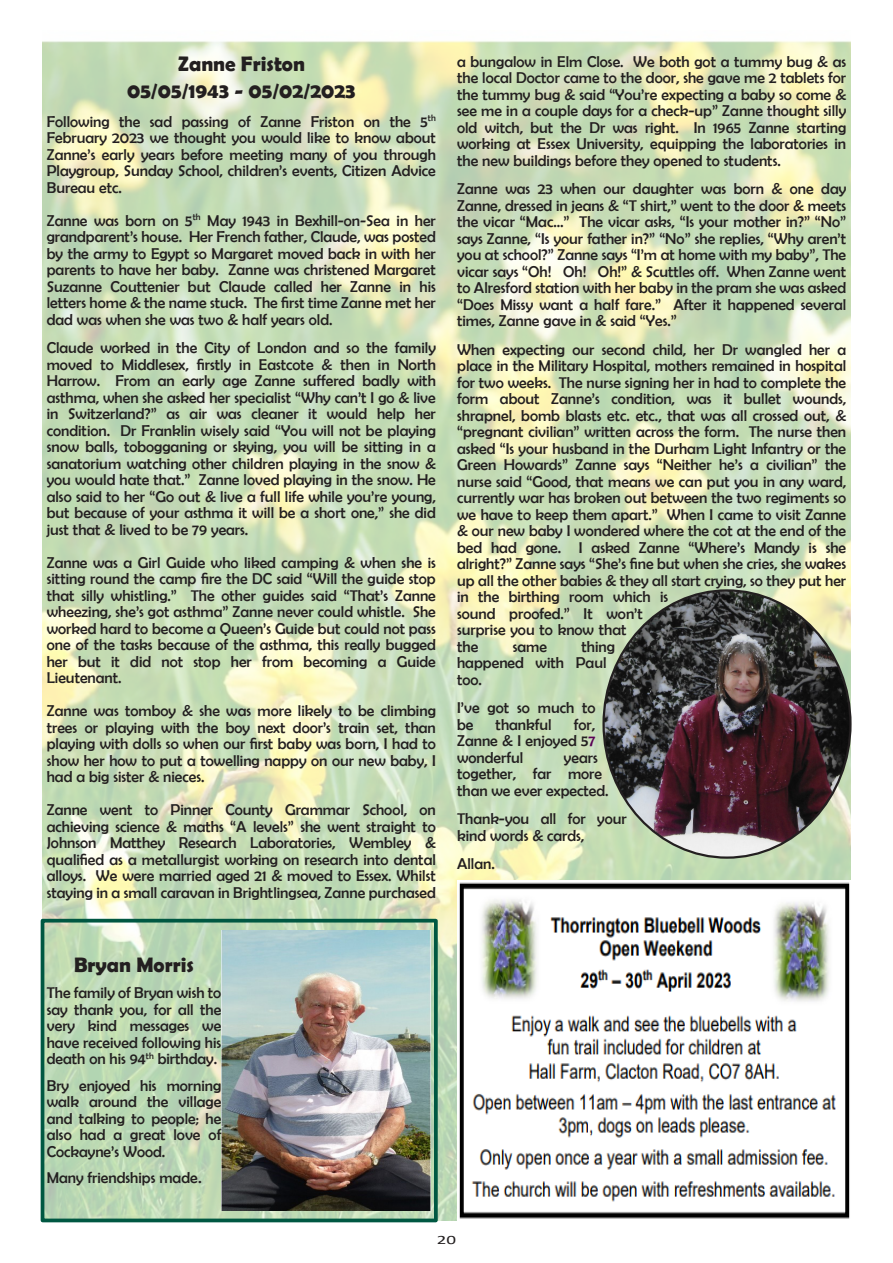
<style>
.page{position:relative;width:893px;height:1263px;background:#fff}
.page>*{position:absolute;margin:0;border:0;box-sizing:border-box;transform-origin:0 0}
.t1{font:700 21px/27px "Berlin Sans FB Demi";color:#231f20;text-align:center}
.t2{font:15.75px/16.5px "Berlin Sans FB";color:#231f20;text-align:justify}
.t3{font:12.75px "Calibri";color:#231f20;scale:1.49 1}
.s1{color:#590155}
.s2{font-family:"Tw Cen";font-weight:800;font-stretch:condensed}
</style>
<div class="page">
<img style="left:43px;top:41px;width:807px;height:1179px">
<img style="left:221px;top:931px;width:209px;height:280px">
<div style="left:41px;top:919px;width:397px;height:303px;border:4px solid #005842"></div>
<img style="left:457px;top:880px;width:393px;height:340px">
<img style="left:604px;top:590px;width:246px;height:268px;border-radius:50%">
<h1 class="t1" style="left:127px;top:50px;width:230px">Zanne Friston<br>05/05/1943 - 05/02/2023</h1>
<p class="t2" style="left:47px;top:113px;width:391px">Following the sad passing of Zanne Friston on the 5<sup>th </sup>February 2023 we thought you would like to know about Zanne’s early years before meeting many of you through Playgroup, Sunday School, children’s events, Citizen Advice Bureau etc.</p>
<p class="t2" style="left:47px;top:212px;width:391px">Zanne was born on 5<sup>th</sup> May 1943 in Bexhill-on-Sea in her grandparent’s house. Her French father, Claude, was posted by the army to Egypt so Margaret moved back in with her parents to have her baby. Zanne was christened Margaret Suzanne Couttenier but Claude called her Zanne in his letters home &amp; the name stuck. The first time Zanne met her dad was when she was two &amp; half years old.</p>
<p class="t2" style="left:47px;top:339px;width:391px">Claude worked in the City of London and so the family moved to Middlesex, firstly in Eastcote &amp; then in North Harrow. From an early age Zanne suffered badly with asthma, when she asked her specialist “Why can’t I go &amp; live in Switzerland?” as air was cleaner it would help her condition. Dr Franklin wisely said “You will not be playing snow balls, tobogganing or skying, you will be sitting in a sanatorium watching other children playing in the snow &amp; you would hate that.” Zanne loved playing in the snow. He also said to her “Go out &amp; live a full life while you’re young, but because of your asthma it will be a short one,” she did just that &amp; lived to be 79 years.</p>
<p class="t2" style="left:47px;top:554px;width:391px">Zanne was a Girl Guide who liked camping &amp; when she is sitting round the camp fire the DC said “Will the guide stop that silly whistling.” The other guides said “That’s Zanne wheezing, she’s got asthma” Zanne never could whistle. She worked hard to become a Queen’s Guide but could not pass one of the tasks because of the asthma, this really bugged her but it did not stop her from becoming a Guide Lieutenant.</p>
<p class="t2" style="left:47px;top:702px;width:391px">Zanne was tomboy &amp; she was more likely to be climbing trees or playing with the boy next door’s train set, than playing with dolls so when our first baby was born, I had to show her how to put a towelling nappy on our new baby, I had a big sister &amp; nieces.</p>
<p class="t2" style="left:47px;top:801px;width:391px">Zanne went to Pinner County Grammar School, on achieving science &amp; maths “A levels” she went straight to Johnson Matthey Research Laboratories, Wembley &amp; qualified as a metallurgist working on research into dental alloys. We were married aged 21 &amp; moved to Essex. Whilst staying in a small caravan in Brightlingsea, Zanne purchased</p>
<p class="t2" style="left:457px;top:53px;width:391px">a bungalow in Elm Close. We both got a tummy bug &amp; as the local Doctor came to the door, she gave me 2 tablets for the tummy bug &amp; said “You’re expecting a baby so come &amp; see me in a couple days for a check-up” Zanne thought silly old witch, but the Dr was right. In 1965 Zanne starting working at Essex University, equipping the laboratories in the new buildings before they opened to students.</p>
<p class="t2" style="left:457px;top:180px;width:391px">Zanne was 23 when our daughter was born &amp; one day Zanne, dressed in jeans &amp; “T shirt,” went to the door &amp; meets the vicar “Mac…” The vicar asks, “Is your mother in?” “No” says Zanne, “Is your father in?” “No” she replies, “Why aren’t you at school?” Zanne says “I’m at home with my baby”, The vicar says “Oh! Oh! Oh!” &amp; Scuttles off. When Zanne went to Alresford station with her baby in the pram she was asked “Does Missy want a half fare.” After it happened several times, Zanne gave in &amp; said “Yes.”</p>
<p class="t2" style="left:457px;top:341px;width:391px;text-align:left">When expecting our second child, her Dr wangled her a place in the Military Hospital, mothers remained in hospital for two weeks. The nurse signing her in had to complete the form about Zanne’s condition, was it bullet wounds, shrapnel, bomb blasts etc. etc., that was all crossed out, &amp; “pregnant civilian” written across the form. The nurse then asked “Is your husband in the Durham Light Infantry or the Green Howards” Zanne says “Neither he’s a civilian” the nurse said “Good, that means we can put you in any ward, currently war has broken out between the two regiments so we have to keep them apart.” When I came to visit Zanne &amp; our new baby I wondered where the cot at the end of the bed had gone. I asked Zanne “Where’s Mandy is she alright?” Zanne says “She’s fine but when she cries, she wakes up all the other babies &amp; they all start crying, so they put her in the birthing room which is<br>sound proofed.” It won’t<br>surprise you to know that<br>the</p>
<p class="t2" style="left:457px;top:638px;width:159px;text-align:left;text-indent:124px">thing happened with Paul too.</p>
<p class="t2" style="left:457px;top:699px;width:140px">I’ve got so much to be</p>
<p class="t2" style="left:513px;top:638px;width:36px">same</p>
<p class="t2" style="left:457px;top:716px;width:140px;text-indent:117px">for, Zanne &amp; I enjoyed 5<span class="s1">7 </span>wonderful</p>
<p class="t2" style="left:496px;top:716px;width:57px">thankful</p>
<p class="t2" style="left:457px;top:749px;width:153px;text-align:left;text-indent:107px">years together, far more than we ever expected.</p>
<p class="t2" style="left:457px;top:810px;width:171px">Thank-you all for your kind words &amp; cards,</p>
<p class="t2" style="left:457px;top:855px;width:39px">Allan.</p>
<h1 class="t1" style="left:74px;top:951px;width:121px">Bryan Morris</h1>
<p class="t2" style="left:47px;top:984px;width:176px">The family of Bryan wish to say thank you, for all the very kind messages we have received following his death on his 94<sup>th</sup> birthday.</p>
<p class="t2" style="left:47px;top:1077px;width:176px">Bry enjoyed his morning walk around the village and talking to people; he also had a great love of Cockayne’s Wood.</p>
<p class="t2" style="left:47px;top:1170px;width:157px">Many friendships made<span class="s2">.</span></p>
<p class="t3" style="left:437px;top:1234px;width:14px">20</p>
</div>
